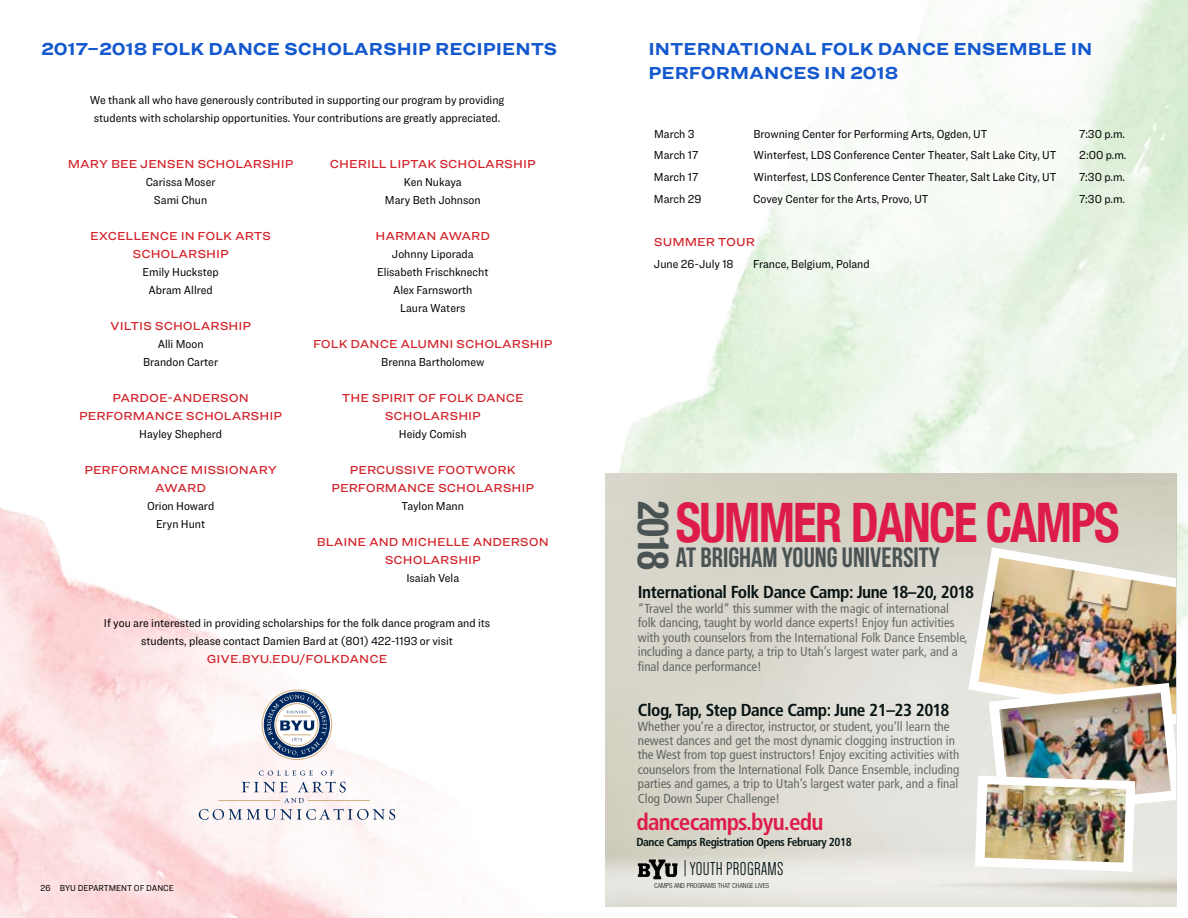
<style>
.page{position:relative;width:1188px;height:918px;background:#fff}
.page>*{position:absolute;margin:0;border:0;box-sizing:border-box;transform-origin:0 0}
.t1{font:700 condensed 54.45px "Helvetica Neue";letter-spacing:-.035em;color:#de1c4a;scale:.9 1}
.t2{font:700 condensed 43.35px "Helvetica Neue";color:#4a5353;scale:.9 1}
.t3{font:27.9px "Bebas Neue";color:#4a5353}
.t4{font:700 condensed 23.1px "Frutiger LT Std";letter-spacing:-.035em;color:#de1c4a}
.t5{font:19.2px "Dense";letter-spacing:.02em;color:#081717}
.t6{font:700 18px/24px "Ringside Wide";color:#1458ce}
.t7{font:700 condensed 17.4px "Frutiger LT Std";letter-spacing:-.025em;color:#081717}
.t8{font:condensed 13.05px/14.4px "Frutiger LT Std";color:#757c7d}
.t9{font:12px/18px "Ringside Narrow";color:#000;text-align:center}
.t10{font:500 12px/18px "Ringside Wide";color:#d2232a;text-align:center}
.t11{font:700 condensed 11.55px "Frutiger LT Std";letter-spacing:-.035em;color:#081717}
.t12{font:9px "Ringside Narrow";color:#000}
.t13{font:300 condensed 6.9px "Helvetica Neue LT Std";color:#081717}
</style>
<div class="page">
<img style="left:0;top:507px;width:429px;height:411px">
<svg style="left:263px;top:691px;width:68px;height:68px"></svg>
<svg style="left:199px;top:809px;width:196px;height:11px"></svg>
<svg style="left:242px;top:771px;width:104px;height:32px"></svg>
<hr style="left:219px;top:800px;width:61px;height:1px;background:#d3af7e">
<hr style="left:308px;top:800px;width:62px;height:1px;background:#d3af7e">
<img style="left:632px;top:857px;width:51px;height:27px">
<img style="left:968px;top:547px;width:208px;height:325px">
<img style="left:985px;top:784px;width:141px;height:79px">
<h3 class="t6" style="left:41px;top:36px;width:518px">2017–2018 FOLK DANCE SCHOLARSHIP RECIPIENTS</h3>
<p class="t9" style="left:90px;top:91px;width:416px">We thank all who have generously contributed in supporting our program by providing students with scholarship opportunities. Your contributions are greatly appreciated.</p>
<p class="t10" style="left:68px;top:155px;width:227px">MARY BEE JENSEN SCHOLARSHIP</p>
<p class="t9" style="left:146px;top:173px;width:71px">Carissa Moser<br>Sami Chun</p>
<p class="t10" style="left:90px;top:227px;width:183px">EXCELLENCE IN FOLK ARTS<br>SCHOLARSHIP</p>
<p class="t9" style="left:143px;top:263px;width:78px">Emily Huckstep<br>Abram Allred</p>
<p class="t10" style="left:110px;top:317px;width:142px">VILTIS SCHOLARSHIP</p>
<p class="t9" style="left:143px;top:335px;width:77px">Alli Moon<br>Brandon Carter</p>
<p class="t10" style="left:79px;top:389px;width:204px">PARDOE-ANDERSON<br>PERFORMANCE SCHOLARSHIP</p>
<p class="t9" style="left:139px;top:425px;width:84px">Hayley Shepherd</p>
<p class="t10" style="left:84px;top:461px;width:194px">PERFORMANCE MISSIONARY<br>AWARD</p>
<p class="t9" style="left:147px;top:497px;width:69px">Orion Howard<br>Eryn Hunt</p>
<p class="t10" style="left:330px;top:155px;width:207px">CHERILL LIPTAK SCHOLARSHIP</p>
<p class="t9" style="left:385px;top:173px;width:97px">Ken Nukaya<br>Mary Beth Johnson</p>
<p class="t10" style="left:375px;top:227px;width:116px">HARMAN AWARD</p>
<p class="t9" style="left:377px;top:245px;width:113px">Johnny Liporada<br>Elisabeth Frischknecht<br>Alex Farnsworth<br>Laura Waters</p>
<p class="t10" style="left:313px;top:335px;width:241px">FOLK DANCE ALUMNI SCHOLARSHIP</p>
<p class="t9" style="left:381px;top:353px;width:105px">Brenna Bartholomew</p>
<p class="t10" style="left:342px;top:389px;width:184px">THE SPIRIT OF FOLK DANCE<br>SCHOLARSHIP</p>
<p class="t9" style="left:399px;top:425px;width:69px">Heidy Comish</p>
<p class="t10" style="left:331px;top:461px;width:204px">PERCUSSIVE FOOTWORK<br>PERFORMANCE SCHOLARSHIP</p>
<p class="t9" style="left:402px;top:497px;width:64px">Taylon Mann</p>
<p class="t10" style="left:317px;top:533px;width:234px">BLAINE AND MICHELLE ANDERSON<br>SCHOLARSHIP</p>
<p class="t9" style="left:406px;top:569px;width:54px">Isaiah Vela</p>
<p class="t9" style="left:104px;top:614px;width:388px">If you are interested in providing scholarships for the folk dance program and its students, please contact Damien Bard at (801) 422-1193 or visit</p>
<p class="t10" style="left:207px;top:649px;width:182px">GIVE.BYU.EDU/FOLKDANCE</p>
<p class="t12" style="left:40px;top:882px;width:135px">26 BYU DEPARTMENT OF DANCE</p>
<h3 class="t6" style="left:648px;top:36px;width:446px">INTERNATIONAL FOLK DANCE ENSEMBLE IN<br>PERFORMANCES IN 2018</h3>
<p class="t9" style="left:654px;top:124px;width:42px">March 3</p>
<p class="t9" style="left:753px;top:124px;width:236px">Browning Center for Performing Arts, Ogden, UT</p>
<p class="t9" style="left:1079px;top:124px;width:47px">7:30 p.m.</p>
<p class="t9" style="left:654px;top:146px;width:46px">March 17</p>
<p class="t9" style="left:753px;top:146px;width:305px">Winterfest, LDS Conference Center Theater, Salt Lake City, UT</p>
<p class="t9" style="left:1079px;top:146px;width:49px">2:00 p.m.</p>
<p class="t9" style="left:654px;top:168px;width:46px">March 17</p>
<p class="t9" style="left:753px;top:168px;width:305px">Winterfest, LDS Conference Center Theater, Salt Lake City, UT</p>
<p class="t9" style="left:1079px;top:168px;width:47px">7:30 p.m.</p>
<p class="t9" style="left:654px;top:189px;width:49px">March 29</p>
<p class="t9" style="left:753px;top:189px;width:177px">Covey Center for the Arts, Provo, UT</p>
<p class="t9" style="left:1079px;top:189px;width:47px">7:30 p.m.</p>
<p class="t10" style="left:654px;top:233px;width:103px">SUMMER TOUR</p>
<p class="t9" style="left:654px;top:254px;width:81px">June 26-July 18</p>
<p class="t9" style="left:753px;top:254px;width:118px">France, Belgium, Poland</p>
<h2 class="t2" style="left:690px;top:501px;width:79px;rotate:90deg">2018</h2>
<h1 class="t1" style="left:676px;top:477px;width:495px">SUMMER DANCE CAMPS</h1>
<h3 class="t3" style="left:676px;top:542px;width:266px">AT BRIGHAM YOUNG UNIVERSITY</h3>
<h3 class="t7" style="left:638px;top:582px;width:338px">International Folk Dance Camp: June 18–20, 2018</h3>
<p class="t8" style="left:638px;top:601px;width:331px">“Travel the world” this summer with the magic of international folk dancing, taught by world dance experts! Enjoy fun activities with youth counselors from the International Folk Dance Ensemble, including a dance party, a trip to Utah’s largest water park, and a final dance performance!</p>
<h3 class="t7" style="left:638px;top:700px;width:313px">Clog, Tap, Step Dance Camp: June 21–23 2018</h3>
<p class="t8" style="left:638px;top:719px;width:323px">Whether you’re a director, instructor, or student, you’ll learn the newest dances and get the most dynamic clogging instruction in the West from top guest instructors! Enjoy exciting activities with counselors from the International Folk Dance Ensemble, including parties and games, a trip to Utah’s largest water park, and a final Clog Down Super Challenge!</p>
<h3 class="t4" style="left:636px;top:808px;width:189px">dancecamps.byu.edu</h3>
<p class="t11" style="left:636px;top:835px;width:217px">Dance Camps Registration Opens February 2018</p>
<h3 class="t5" style="left:684px;top:859px;width:101px">| YOUTH PROGRAMS</h3>
<p class="t13" style="left:654px;top:881px;width:117px">CAMPS AND PROGRAMS THAT CHANGE LIVES</p>
</div>
